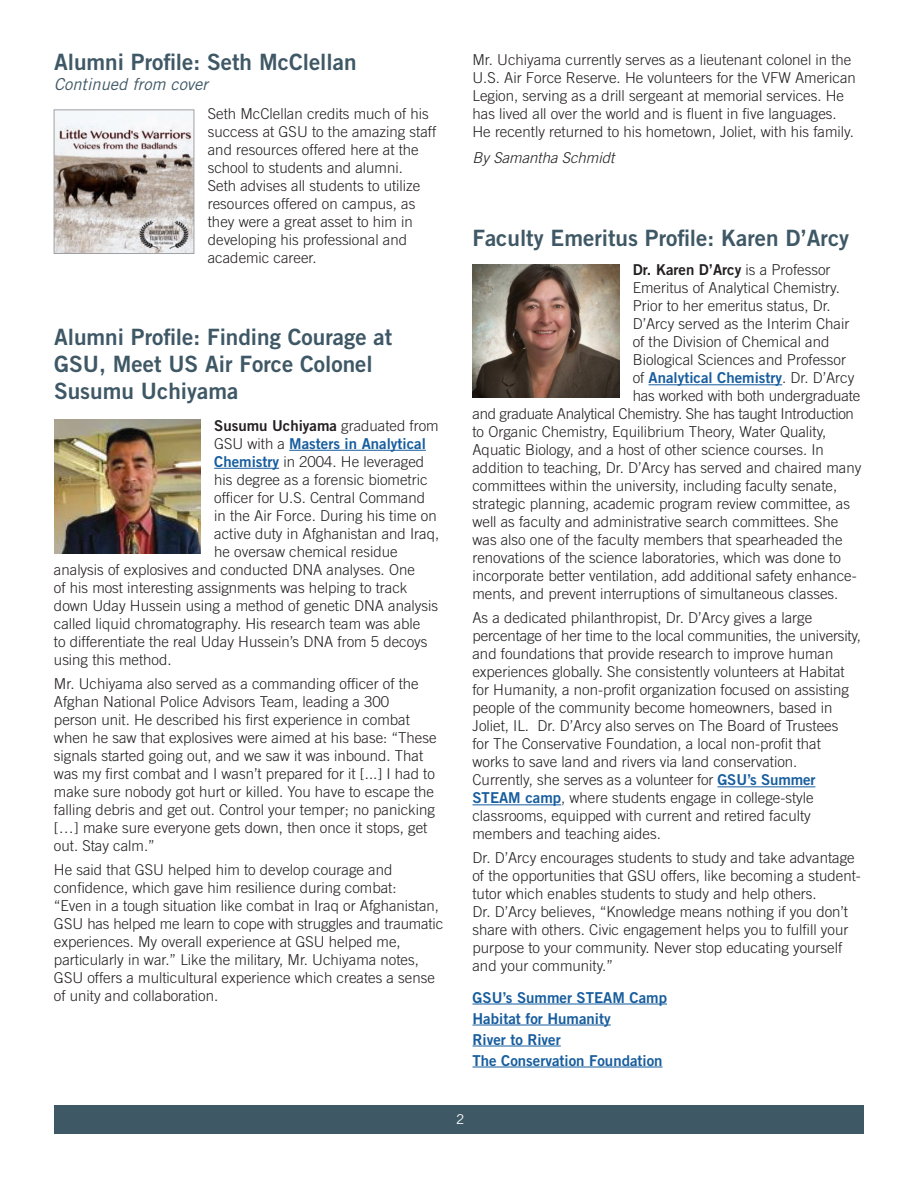
<style>
.page{position:relative;width:918px;height:1188px;background:#fff}
.page>*{position:absolute;margin:0;border:0;box-sizing:border-box;transform-origin:0 0}
.t1{font:22.5px/27px "Trade Gothic LT Std Bd 2";color:#3f5866}
.t2{font:italic 16.5px "Trade Gothic LT Std";color:#3f5866}
.t3{font:300 15px/18px "Trade Gothic LT Std";color:#231f20}
.t4{font:15px "Trade Gothic LT Std Bd 2";color:#175d9e}
.t5{font:300 15px "Trade Gothic LT Std";letter-spacing:-.02em;color:#231f20}
.t6{font:15px "Trade Gothic LT Std Bd 2";color:#231f20}
.t7{font:italic 300 15px "Trade Gothic LT Std";color:#231f20}
.t8{font:13.5px "Trade Gothic LT Std";color:#fff}
.s1{font-family:"Trade Gothic LT Std";font-weight:300}
.s2{font-family:"Trade Gothic LT Std";font-weight:300;color:#231f20}
.s3{font-family:"Trade Gothic LT Std Bd 2";font-weight:400;color:#175d9e}
</style>
<div class="page">
<div style="left:54px;top:1105px;width:810px;height:29px;background:#3f5866"></div>
<hr style="left:649px;top:384px;width:133px;height:1px;background:#175d9e">
<hr style="left:717px;top:786px;width:98px;height:1px;background:#175d9e">
<hr style="left:472px;top:804px;width:89px;height:1px;background:#175d9e">
<hr style="left:289px;top:450px;width:137px;height:1px;background:#175d9e">
<hr style="left:214px;top:468px;width:65px;height:1px;background:#175d9e">
<img style="left:54px;top:420px;width:147px;height:133px">
<img style="left:472px;top:265px;width:147px;height:132px">
<img style="left:56px;top:119px;width:136px;height:133px">
<div style="left:54px;top:109px;width:140px;height:145px;border:1px solid #a0a1a5"></div>
<hr style="left:472px;top:1004px;width:195px;height:1px;background:#175d9e">
<hr style="left:472px;top:1025px;width:139px;height:1px;background:#175d9e">
<hr style="left:472px;top:1046px;width:89px;height:1px;background:#175d9e">
<hr style="left:472px;top:1067px;width:191px;height:1px;background:#175d9e">
<p class="t1" style="left:54px;top:48px;width:304px">Alumni Profile: Seth McClellan</p>
<p class="t2" style="left:54px;top:74px;width:155px">Continued from cover</p>
<p class="t3" style="left:208px;top:105px;width:230px">Seth McClellan credits much of his success at GSU to the amazing staff and resources offered here at the school to students and alumni.<br>Seth advises all students to utilize resources offered on campus, as they were a great asset to him in developing his professional and academic career.</p>
<p class="t1" style="left:54px;top:323px;width:340px">Alumni Profile: Finding Courage at<br>GSU, Meet US Air Force Colonel<br>Susumu Uchiyama</p>
<p class="t6" style="left:214px;top:416px;width:226px">Susumu Uchiyama <span class="s1">graduated from</span></p>
<p class="t4" style="left:214px;top:434px;width:213px"><span class="s2">GSU with a</span> Masters in Analytical</p>
<p class="t3" style="left:214px;top:452px;width:212px"><span class="s3">Chemistry</span> in 2004. He leveraged</p>
<p class="t3" style="left:214px;top:470px;width:215px">his degree as a forensic biometric</p>
<p class="t3" style="left:214px;top:488px;width:212px">officer for U.S. Central Command</p>
<p class="t3" style="left:214px;top:506px;width:224px">in the Air Force. During his time on</p>
<p class="t3" style="left:214px;top:524px;width:227px">active duty in Afghanistan and Iraq,</p>
<p class="t3" style="left:214px;top:542px;width:185px">he oversaw chemical residue</p>
<p class="t3" style="left:54px;top:560px;width:362px">analysis of explosives and conducted DNA analyses. One</p>
<p class="t3" style="left:54px;top:578px;width:355px">of his most interesting assignments was helping to track</p>
<p class="t3" style="left:54px;top:596px;width:386px">down Uday Hussein using a method of genetic DNA analysis</p>
<p class="t3" style="left:54px;top:614px;width:368px">called liquid chromatography. His research team was able</p>
<p class="t3" style="left:54px;top:632px;width:375px">to differentiate the real Uday Hussein’s DNA from 5 decoys</p>
<p class="t3" style="left:54px;top:650px;width:119px">using this method.</p>
<p class="t3" style="left:54px;top:674px;width:384px">Mr. Uchiyama also served as a commanding officer of the Afghan National Police Advisors Team, leading a 300<br>person unit. He described his first experience in combat when he saw that explosives were aimed at his base: “These signals started going out, and we saw it was inbound. That was my first combat and I wasn’t prepared for it [...] I had to make sure nobody got hurt or killed. You have to escape the falling debris and get out. Control your temper; no panicking […] make sure everyone gets down, then once it stops, get out. Stay calm.”</p>
<p class="t3" style="left:54px;top:860px;width:391px">He said that GSU helped him to develop courage and confidence, which gave him resilience during combat:<br>“Even in a tough situation like combat in Iraq or Afghanistan, GSU has helped me learn to cope with struggles and traumatic experiences. My overall experience at GSU helped me, particularly in war.” Like the military, Mr. Uchiyama notes, GSU offers a multicultural experience which creates a sense of unity and collaboration.</p>
<p class="t3" style="left:472px;top:50px;width:385px">Mr. Uchiyama currently serves as a lieutenant colonel in the U.S. Air Force Reserve. He volunteers for the VFW American Legion, serving as a drill sergeant at memorial services. He has lived all over the world and is fluent in five languages.<br>He recently returned to his hometown, Joliet, with his family.</p>
<p class="t7" style="left:472px;top:149px;width:143px">By Samantha Schmidt</p>
<p class="t1" style="left:472px;top:224px;width:378px">Faculty Emeritus Profile: Karen D’Arcy</p>
<p class="t6" style="left:633px;top:261px;width:199px">Dr. Karen D’Arcy <span class="s1">is a Professor</span></p>
<p class="t3" style="left:633px;top:279px;width:209px">Emeritus of Analytical Chemistry.</p>
<p class="t3" style="left:633px;top:297px;width:200px">Prior to her emeritus status, Dr.</p>
<p class="t3" style="left:633px;top:315px;width:218px">D’Arcy served as the Interim Chair</p>
<p class="t3" style="left:633px;top:333px;width:198px">of the Division of Chemical and</p>
<p class="t3" style="left:633px;top:351px;width:215px">Biological Sciences and Professor</p>
<p class="t4" style="left:633px;top:369px;width:223px"><span class="s2">of</span> Analytical Chemistry<span class="s2">. Dr. D’Arcy</span></p>
<p class="t3" style="left:633px;top:387px;width:229px">has worked with both undergraduate</p>
<p class="t5" style="left:472px;top:405px;width:383px">and graduate Analytical Chemistry. She has taught Introduction</p>
<p class="t3" style="left:472px;top:423px;width:355px">to Organic Chemistry, Equilibrium Theory, Water Quality,</p>
<p class="t3" style="left:472px;top:441px;width:353px">Aquatic Biology, and a host of other science courses. In</p>
<p class="t3" style="left:472px;top:459px;width:390px">addition to teaching, Dr. D’Arcy has served and chaired many</p>
<p class="t3" style="left:472px;top:477px;width:366px">committees within the university, including faculty senate,</p>
<p class="t3" style="left:472px;top:495px;width:379px">strategic planning, academic program review committee, as</p>
<p class="t3" style="left:472px;top:513px;width:367px">well as faculty and administrative search committees. She</p>
<p class="t3" style="left:472px;top:531px;width:372px">was also one of the faculty members that spearheaded the</p>
<p class="t3" style="left:472px;top:549px;width:370px">renovations of the science laboratories, which was done to</p>
<p class="t3" style="left:472px;top:567px;width:386px">incorporate better ventilation, add additional safety enhance-</p>
<p class="t3" style="left:472px;top:585px;width:367px">ments, and prevent interruptions of simultaneous classes.</p>
<p class="t3" style="left:472px;top:609px;width:390px">As a dedicated philanthropist, Dr. D’Arcy gives a large percentage of her time to the local communities, the university, and foundations that provide research to improve human experiences globally. She consistently volunteers at Habitat for Humanity, a non-profit organization focused on assisting people of the community become homeowners, based in Joliet, IL. Dr. D’Arcy also serves on The Board of Trustees<br>for The Conservative Foundation, a local non-profit that works to save land and rivers via land conservation.<br>Currently, she serves as a volunteer for <span class="s3">GSU’s Summer STEAM camp</span>, where students engage in college-style classrooms, equipped with current and retired faculty members and teaching aides.</p>
<p class="t3" style="left:472px;top:849px;width:390px">Dr. D’Arcy encourages students to study and take advantage of the opportunities that GSU offers, like becoming a student&shy;tutor which enables students to study and help others.<br>Dr. D’Arcy believes, “Knowledge means nothing if you don’t share with others. Civic engagement helps you to fulfill your purpose to your community. Never stop educating yourself and your community.”</p>
<p class="t4" style="left:472px;top:988px;width:196px">GSU’s Summer STEAM Camp</p>
<p class="t4" style="left:472px;top:1009px;width:140px">Habitat for Humanity</p>
<p class="t4" style="left:472px;top:1030px;width:90px">River to River</p>
<p class="t4" style="left:472px;top:1051px;width:192px">The Conservation Foundation</p>
<p class="t8" style="left:456px;top:1111px;width:10px">2</p>
</div>
